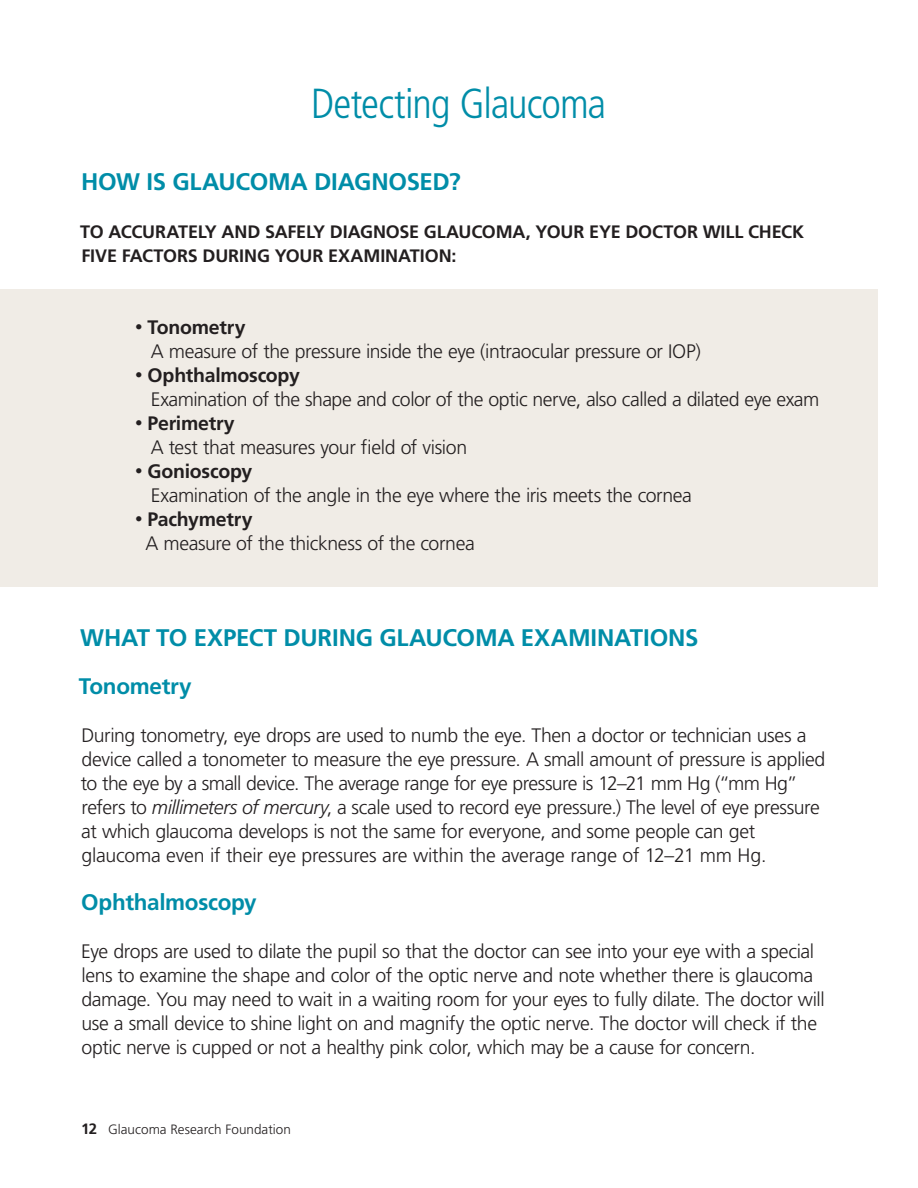
<style>
.page{position:relative;width:918px;height:1188px;background:#fff}
.page>*{position:absolute;margin:0;border:0;box-sizing:border-box;transform-origin:0 0}
.t1{font:300 condensed 42px "Frutiger LT Pro";letter-spacing:-.02em;color:#008da8}
.t2{font:700 24px "Frutiger LT Pro";letter-spacing:-.01em;color:#008da8}
.t3{font:700 22.5px "Frutiger LT Pro";letter-spacing:-.015em;color:#008da8}
.t4{font:300 19.5px/24px "Frutiger LT Pro";letter-spacing:-.02em;color:#231f20}
.t5{font:700 18px/24px "Frutiger LT Pro";letter-spacing:-.01em;color:#231f20}
.t6{font:300 13.5px "Frutiger LT Pro";color:#231f20}
.s1{font-size:15px}
.s2{font-weight:700}
.s3{font-style:italic}
.s4{font-weight:700;font-size:15px}
</style>
<div class="page">
<div style="left:0;top:289px;width:878px;height:298px;background:#f0ece6"></div>
<h1 class="t1" style="left:311px;top:79px;width:297px">Detecting Glaucoma</h1>
<p class="t2" style="left:81px;top:167px;width:381px">HOW IS GLAUCOMA DIAGNOSED?</p>
<p class="t5" style="left:80px;top:220px;width:726px">TO ACCURATELY AND SAFELY DIAGNOSE GLAUCOMA, YOUR EYE DOCTOR WILL CHECK<br>FIVE FACTORS DURING YOUR EXAMINATION:</p>
<p class="t4" style="left:151px;top:315px;width:552px;text-indent:-16px"><span class="s1">•</span> <span class="s2">Tonometry<br></span>A measure of the pressure inside the eye (intraocular pressure or IOP)</p>
<p class="t4" style="left:151px;top:363px;width:670px;text-indent:-16px"><span class="s1">•</span> <span class="s2">Ophthalmoscopy<br></span>Examination of the shape and color of the optic nerve, also called a dilated eye exam</p>
<p class="t4" style="left:151px;top:411px;width:318px;text-indent:-16px"><span class="s1">•</span> <span class="s2">Perimetry<br></span>A test that measures your field of vision</p>
<p class="t4" style="left:151px;top:459px;width:543px;text-indent:-16px"><span class="s1">•</span> <span class="s2">Gonioscopy<br></span>Examination of the angle in the eye where the iris meets the cornea</p>
<p class="t4" style="left:145px;top:507px;width:331px;text-indent:-10px"><span class="s1">•</span> <span class="s2">Pachymetry<br></span>A measure of the thickness of the cornea</p>
<p class="t2" style="left:80px;top:623px;width:620px">WHAT TO EXPECT DURING GLAUCOMA EXAMINATIONS</p>
<p class="t3" style="left:79px;top:673px;width:114px">Tonometry</p>
<p class="t4" style="left:81px;top:723px;width:746px">During tonometry, eye drops are used to numb the eye. Then a doctor or technician uses a device called a tonometer to measure the eye pressure. A small amount of pressure is applied to the eye by a small device. The average range for eye pressure is 12–21 mm Hg (“mm Hg” refers to <span class="s3">millimeters of mercury</span>, a scale used to record eye pressure.) The level of eye pressure at which glaucoma develops is not the same for everyone, and some people can get glaucoma even if their eye pressures are within the average range of 12–21 mm Hg.</p>
<p class="t3" style="left:81px;top:889px;width:177px">Ophthalmoscopy</p>
<p class="t4" style="left:81px;top:939px;width:745px">Eye drops are used to dilate the pupil so that the doctor can see into your eye with a special lens to examine the shape and color of the optic nerve and note whether there is glaucoma damage. You may need to wait in a waiting room for your eyes to fully dilate. The doctor will use a small device to shine light on and magnify the optic nerve. The doctor will check if the optic nerve is cupped or not a healthy pink color, which may be a cause for concern.</p>
<p class="t6" style="left:81px;top:1121px;width:212px"><span class="s4">12</span> Glaucoma Research Foundation</p>
</div>
